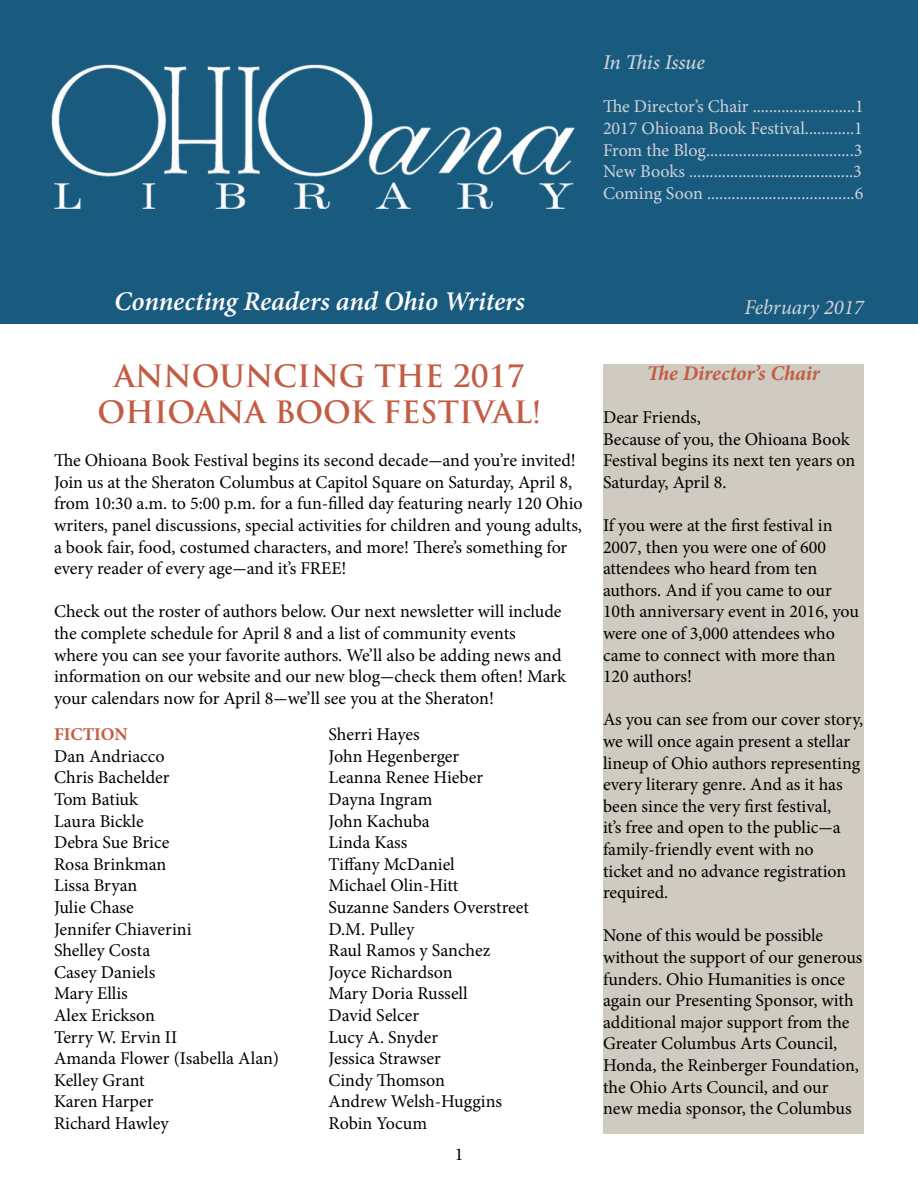
<style>
.page{position:relative;width:918px;height:1188px;background:#fff}
.page>*{position:absolute;margin:0;border:0;box-sizing:border-box;transform-origin:0 0}
.t1{font:700 30px/36px "Trajan Pro";color:#c25d44;text-align:center}
.t2{font:italic 600 27px "Minion Pro";letter-spacing:-.005em;color:#fff}
.t3{font:italic 700 21px "Minion Pro";letter-spacing:-.005em;color:#c25d44}
.t4{font:italic 21px "Minion Pro";color:#cfd3d9}
.t5{font:italic 500 21px "Minion Pro";letter-spacing:-.01em;color:#cfd3d9}
.t6{font:18px/21.6px "Minion Pro";letter-spacing:-.005em;color:#000}
.t7{font:18px/21.6px "Minion Pro";color:#cfd3d9;text-align:justify}
.t8{font:700 18px "Minion Pro";letter-spacing:-.005em;color:#c25d44}
.s1{font-family:"Sentinel"}
</style>
<div class="page">
<div style="left:0;top:0;width:918px;height:324px;background:#195b7f"></div>
<div style="left:603px;top:364px;width:261px;height:770px;background:#cfcbc0"></div>
<p class="t5" style="left:603px;top:48px;width:103px">In This Issue</p>
<p class="t7" style="left:603px;top:96px;width:262px">The Director’s Chair .........................1<br>2017 Ohioana Book Festival............1<br>From the Blog....................................3<br>New Books ........................................3<br>Coming Soon ....................................6</p>
<h2 class="t2" style="left:114px;top:282px;width:412px">Connecting Readers and Ohio Writers</h2>
<p class="t4" style="left:744px;top:293px;width:121px">February 2017</p>
<h1 class="t1" style="left:98px;top:358px;width:445px">ANNOUNCING THE 2017<br>OHIOANA BOOK FESTIVAL!</h1>
<p class="t6" style="left:54px;top:450px;width:530px">The Ohioana Book Festival begins its second decade<span class="s1">—</span>and you’re invited!<br>Join us at the Sheraton Columbus at Capitol Square on Saturday, April 8, from 10:30 a.m. to 5:00 p.m. for a fun-filled day featuring nearly 120 Ohio writers, panel discussions, special activities for children and young adults, a book fair, food, costumed characters, and more! There’s something for every reader of every age<span class="s1">—</span>and it’s FREE!</p>
<p class="t6" style="left:54px;top:601px;width:514px">Check out the roster of authors below. Our next newsletter will include the complete schedule for April 8 and a list of community events<br>where you can see your favorite authors. We’ll also be adding news and information on our website and our new blog<span class="s1">—</span>check them often! Mark your calendars now for April 8<span class="s1">—</span>we’ll see you at the Sheraton!</p>
<p class="t8" style="left:54px;top:722px;width:75px">FICTION</p>
<p class="t6" style="left:54px;top:745px;width:227px">Dan Andriacco<br>Chris Bachelder<br>Tom Batiuk<br>Laura Bickle<br>Debra Sue Brice<br>Rosa Brinkman<br>Lissa Bryan<br>Julie Chase<br>Jennifer Chiaverini<br>Shelley Costa<br>Casey Daniels<br>Mary Ellis<br>Alex Erickson<br>Terry W. Ervin II<br>Amanda Flower (Isabella Alan)<br>Kelley Grant<br>Karen Harper<br>Richard Hawley</p>
<p class="t6" style="left:328px;top:724px;width:202px">Sherri Hayes<br>John Hegenberger<br>Leanna Renee Hieber<br>Dayna Ingram<br>John Kachuba<br>Linda Kass<br>Tiffany McDaniel<br>Michael Olin-Hitt<br>Suzanne Sanders Overstreet<br>D.M. Pulley<br>Raul Ramos y Sanchez<br>Joyce Richardson<br>Mary Doria Russell<br>David Selcer<br>Lucy A. Snyder<br>Jessica Strawser<br>Cindy Thomson<br>Andrew Welsh-Huggins<br>Robin Yocum</p>
<p class="t6" style="left:455px;top:1143px;width:10px">1</p>
<p class="t3" style="left:647px;top:358px;width:175px">The Director’s Chair</p>
<p class="t6" style="left:603px;top:407px;width:254px">Dear Friends,<br>Because of you, the Ohioana Book<br>Festival begins its next ten years on<br>Saturday, April 8.</p>
<p class="t6" style="left:603px;top:515px;width:257px">If you were at the first festival in<br>2007, then you were one of 600 attendees who heard from ten authors. And if you came to our<br>10th anniversary event in 2016, you were one of 3,000 attendees who came to connect with more than<br>120 authors!</p>
<p class="t6" style="left:603px;top:709px;width:262px">As you can see from our cover story, we will once again present a stellar lineup of Ohio authors representing every literary genre. And as it has been since the very first festival,<br>it’s free and open to the public<span class="s1">—</span>a family-friendly event with no<br>ticket and no advance registration required.</p>
<p class="t6" style="left:603px;top:925px;width:261px">None of this would be possible without the support of our generous funders. Ohio Humanities is once again our Presenting Sponsor, with additional major support from the<br>Greater Columbus Arts Council,<br>Honda, the Reinberger Foundation, the Ohio Arts Council, and our new media sponsor, the Columbus</p>
</div>
